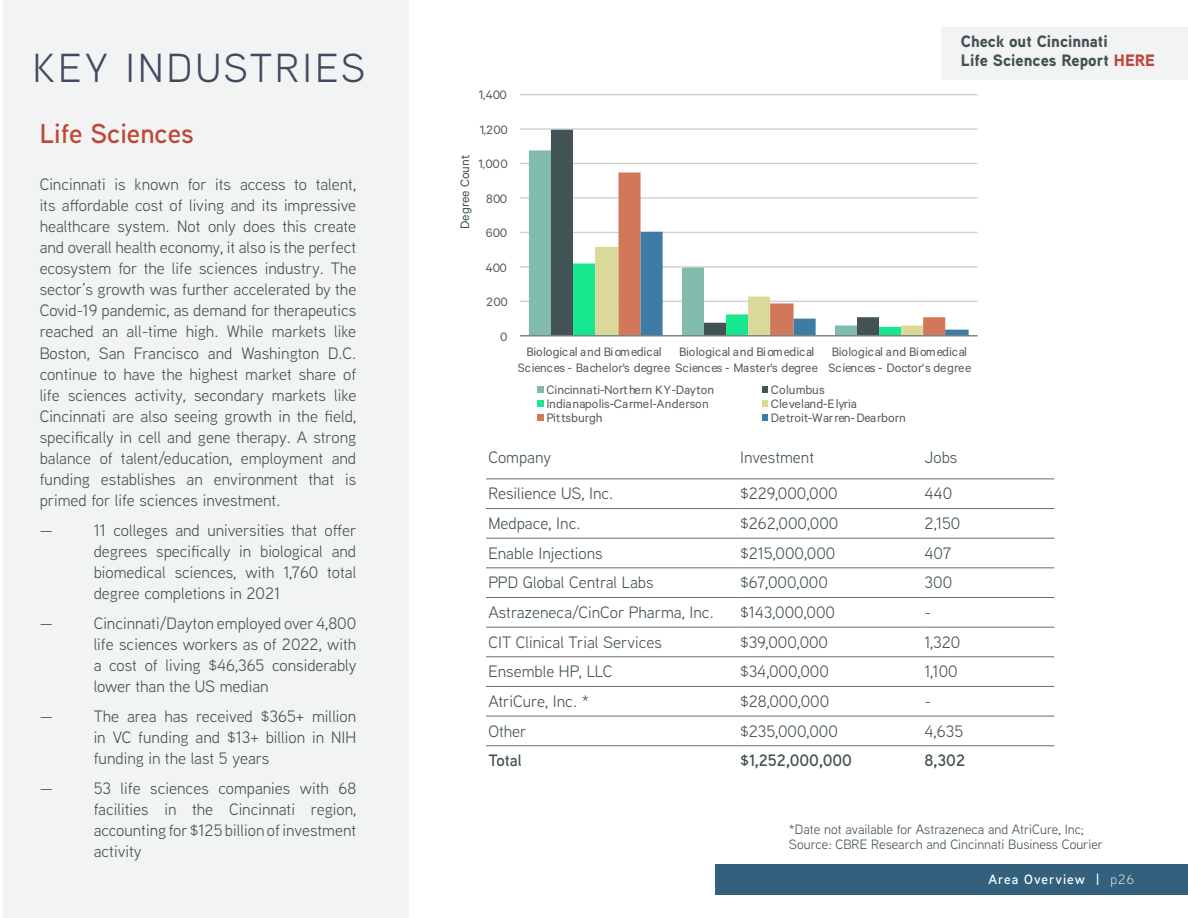
<style>
.page{position:relative;width:1188px;height:918px;background:#fff}
.page>*{position:absolute;margin:0;border:0;box-sizing:border-box;transform-origin:0 0}
.t1{font:40.5px "Aaux Next";letter-spacing:.075em;color:#444961}
.t2{font:600 27.3px "Aaux Next";color:#be4739}
.t3{font:16.5px/21px "Aaux Next";color:#435254;text-align:justify}
.t4{font:900 16.5px/19.5px "Aaux Next";color:#435254}
.t5{font:600 16.5px "Aaux Next";color:#435254}
.t6{font:13.8px/16.5px "Calibre";letter-spacing:-.005em;color:#595959}
.t7{font:13.8px "Calibre";color:#435254}
.t8{font:13.8px "Calibre";letter-spacing:.015em;color:#595959}
.t9{font:13.5px/15px "Aaux Next";color:#435254}
.t10{font:600 13.5px "Aaux Next";letter-spacing:.075em;color:#fff}
.s1{color:#be4739}
.s2{font-weight:300}
</style>
<div class="page">
<div style="left:3px;top:0;width:405px;height:918px;background:#f2f4f4"></div>
<hr style="left:486px;top:479px;width:252px;height:1px;background:#6e697a">
<hr style="left:738px;top:479px;width:184px;height:1px;background:#6e697a">
<hr style="left:922px;top:479px;width:132px;height:1px;background:#6e697a">
<hr style="left:486px;top:508px;width:252px;height:1px;background:#6e697a">
<hr style="left:738px;top:508px;width:184px;height:1px;background:#6e697a">
<hr style="left:922px;top:508px;width:132px;height:1px;background:#6e697a">
<hr style="left:486px;top:538px;width:252px;height:1px;background:#6e697a">
<hr style="left:738px;top:538px;width:184px;height:1px;background:#6e697a">
<hr style="left:922px;top:538px;width:132px;height:1px;background:#6e697a">
<hr style="left:486px;top:568px;width:252px;height:1px;background:#6e697a">
<hr style="left:738px;top:568px;width:184px;height:1px;background:#6e697a">
<hr style="left:922px;top:568px;width:132px;height:1px;background:#6e697a">
<hr style="left:486px;top:597px;width:252px;height:1px;background:#6e697a">
<hr style="left:738px;top:597px;width:184px;height:1px;background:#6e697a">
<hr style="left:922px;top:597px;width:132px;height:1px;background:#6e697a">
<hr style="left:486px;top:627px;width:252px;height:1px;background:#6e697a">
<hr style="left:738px;top:627px;width:184px;height:1px;background:#6e697a">
<hr style="left:922px;top:627px;width:132px;height:1px;background:#6e697a">
<hr style="left:486px;top:657px;width:252px;height:1px;background:#6e697a">
<hr style="left:738px;top:657px;width:184px;height:1px;background:#6e697a">
<hr style="left:922px;top:657px;width:132px;height:1px;background:#6e697a">
<hr style="left:486px;top:686px;width:252px;height:1px;background:#6e697a">
<hr style="left:738px;top:686px;width:184px;height:1px;background:#6e697a">
<hr style="left:922px;top:686px;width:132px;height:1px;background:#6e697a">
<hr style="left:486px;top:716px;width:252px;height:1px;background:#6e697a">
<hr style="left:738px;top:716px;width:184px;height:1px;background:#6e697a">
<hr style="left:922px;top:716px;width:132px;height:1px;background:#6e697a">
<hr style="left:486px;top:745px;width:252px;height:1px;background:#6e697a">
<hr style="left:738px;top:745px;width:184px;height:1px;background:#6e697a">
<hr style="left:922px;top:745px;width:132px;height:1px;background:#6e697a">
<hr style="left:520px;top:301px;width:458px;height:1px;background:#cad1d3">
<hr style="left:520px;top:266px;width:458px;height:2px;background:#cad1d3">
<hr style="left:520px;top:232px;width:458px;height:1px;background:#cad1d3">
<hr style="left:520px;top:197px;width:458px;height:2px;background:#cad1d3">
<hr style="left:520px;top:163px;width:458px;height:1px;background:#cad1d3">
<hr style="left:520px;top:128px;width:458px;height:2px;background:#cad1d3">
<hr style="left:520px;top:94px;width:458px;height:1px;background:#cad1d3">
<div style="left:529px;top:150px;width:22px;height:185px;background:#80bbad"></div>
<svg style="left:551px;top:130px;width:328px;height:205px"></svg>
<svg style="left:618px;top:172px;width:327px;height:60px"></svg>
<svg style="left:573px;top:232px;width:396px;height:103px"></svg>
<hr style="left:520px;top:335px;width:458px;height:1px;background:#435254">
<div style="left:537px;top:386px;width:7px;height:7px;background:#80bbad"></div>
<svg style="left:762px;top:386px;width:5px;height:7px"></svg>
<div style="left:537px;top:400px;width:7px;height:7px;background:#17e88f"></div>
<svg style="left:762px;top:400px;width:5px;height:7px"></svg>
<div style="left:537px;top:414px;width:7px;height:7px;background:#d2785a"></div>
<svg style="left:762px;top:414px;width:5px;height:7px"></svg>
<div style="left:942px;top:28px;width:246px;height:52px;background:#f2f4f4"></div>
<div style="left:716px;top:864px;width:472px;height:30px;background:#33617d"></div>
<h1 class="t1" style="left:33px;top:41px;width:334px">KEY INDUSTRIES</h1>
<h2 class="t2" style="left:40px;top:114px;width:156px">Life Sciences</h2>
<p class="t3" style="left:40px;top:174px;width:318px">Cincinnati is known for its access to talent, its affordable cost of living and its impressive healthcare system. Not only does this create and overall health economy, it also is the perfect ecosystem for the life sciences industry. The sector’s growth was further accelerated by the Covid-19 pandemic, as demand for therapeutics reached an all-time high. While markets like Boston, San Francisco and Washington D.C. continue to have the highest market share of life sciences activity, secondary markets like Cincinnati are also seeing growth in the field, specifically in cell and gene therapy. A strong balance of talent/education, employment and funding establishes an environment that is primed for life sciences investment.</p>
<p class="t3" style="left:40px;top:519px;width:15px">—</p>
<p class="t3" style="left:94px;top:519px;width:264px">11 colleges and universities that offer degrees specifically in biological and biomedical sciences, with 1,760 total degree completions in 2021</p>
<p class="t3" style="left:40px;top:612px;width:15px">—</p>
<p class="t3" style="left:94px;top:612px;width:264px">Cincinnati/Dayton employed over 4,800 life sciences workers as of 2022, with a cost of living $46,365 considerably lower than the US median</p>
<p class="t3" style="left:40px;top:705px;width:15px">—</p>
<p class="t3" style="left:94px;top:705px;width:264px">The area has received $365+ million in VC funding and $13+ billion in NIH funding in the last 5 years</p>
<p class="t3" style="left:40px;top:777px;width:15px">—</p>
<p class="t3" style="left:94px;top:777px;width:264px">53 life sciences companies with 68 facilities in the Cincinnati region, accounting for $125 billion of investment activity</p>
<p class="t6" style="left:479px;top:86px;width:30px">1,400</p>
<p class="t6" style="left:480px;top:121px;width:30px">1,200</p>
<p class="t7" style="left:457px;top:229px;width:76px;rotate:-90deg">Degree Count</p>
<p class="t6" style="left:479px;top:155px;width:31px">1,000</p>
<p class="t6" style="left:486px;top:190px;width:23px">800</p>
<p class="t6" style="left:486px;top:224px;width:23px">600</p>
<p class="t6" style="left:486px;top:259px;width:23px">400</p>
<p class="t6" style="left:487px;top:293px;width:23px">200</p>
<p class="t6" style="left:500px;top:328px;width:9px">0</p>
<p class="t4" style="left:961px;top:31px;width:196px">Check out Cincinnati<br>Life Sciences Report <span class="s1">HERE</span></p>
<p class="t6" style="left:518px;top:343px;width:302px;text-indent:8px">Biological and Biomedical<br>Sciences - Bachelor's degree Sciences - Master's degree</p>
<p class="t6" style="left:679px;top:343px;width:137px">Biological and Biomedical</p>
<p class="t6" style="left:829px;top:343px;width:144px">Biological and Biomedical<br>Sciences - Doctor's degree</p>
<p class="t6" style="left:546px;top:381px;width:170px">Cincinnati-Northern KY-Dayton</p>
<p class="t8" style="left:771px;top:382px;width:55px">Columbus</p>
<p class="t6" style="left:546px;top:395px;width:164px">Indianapolis-Carmel-Anderson</p>
<p class="t6" style="left:771px;top:395px;width:88px">Cleveland-Elyria</p>
<p class="t6" style="left:546px;top:409px;width:58px">Pittsburgh</p>
<p class="t6" style="left:771px;top:409px;width:136px">Detroit-Warren-Dearborn</p>
<p class="t3" style="left:488px;top:446px;width:64px">Company</p>
<p class="t3" style="left:740px;top:446px;width:76px">Investment</p>
<p class="t3" style="left:925px;top:446px;width:34px">Jobs</p>
<p class="t3" style="left:488px;top:483px;width:126px">Resilience US, Inc.</p>
<p class="t3" style="left:740px;top:483px;width:99px">$229,000,000</p>
<p class="t3" style="left:925px;top:483px;width:29px">440</p>
<p class="t3" style="left:488px;top:512px;width:94px">Medpace, Inc.</p>
<p class="t3" style="left:740px;top:512px;width:100px">$262,000,000</p>
<p class="t3" style="left:925px;top:512px;width:37px">2,150</p>
<p class="t3" style="left:488px;top:542px;width:116px">Enable Injections</p>
<p class="t3" style="left:740px;top:542px;width:97px">$215,000,000</p>
<p class="t3" style="left:925px;top:542px;width:28px">407</p>
<p class="t3" style="left:488px;top:572px;width:167px">PPD Global Central Labs</p>
<p class="t3" style="left:740px;top:572px;width:89px">$67,000,000</p>
<p class="t3" style="left:925px;top:572px;width:29px">300</p>
<p class="t3" style="left:488px;top:601px;width:227px">Astrazeneca/CinCor Pharma, Inc.</p>
<p class="t3" style="left:740px;top:601px;width:96px">$143,000,000</p>
<p class="t3" style="left:925px;top:601px;width:8px">-</p>
<p class="t3" style="left:488px;top:631px;width:175px">CIT Clinical Trial Services</p>
<p class="t3" style="left:740px;top:631px;width:90px">$39,000,000</p>
<p class="t3" style="left:925px;top:631px;width:37px">1,320</p>
<p class="t3" style="left:488px;top:661px;width:126px">Ensemble HP, LLC</p>
<p class="t3" style="left:740px;top:661px;width:90px">$34,000,000</p>
<p class="t3" style="left:925px;top:661px;width:35px">1,100</p>
<p class="t3" style="left:488px;top:690px;width:102px">AtriCure, Inc. *</p>
<p class="t3" style="left:740px;top:690px;width:91px">$28,000,000</p>
<p class="t3" style="left:925px;top:690px;width:8px">-</p>
<p class="t3" style="left:488px;top:720px;width:40px">Other</p>
<p class="t3" style="left:740px;top:720px;width:99px">$235,000,000</p>
<p class="t3" style="left:925px;top:720px;width:40px">4,635</p>
<p class="t5" style="left:488px;top:749px;width:35px">Total</p>
<p class="t5" style="left:740px;top:749px;width:114px">$1,252,000,000</p>
<p class="t5" style="left:925px;top:749px;width:42px">8,302</p>
<p class="t9" style="left:789px;top:821px;width:316px">*Date not available for Astrazeneca and AtriCure, Inc;<br>Source: CBRE Research and Cincinnati Business Courier</p>
<p class="t10" style="left:989px;top:870px;width:147px">Area Overview | <span class="s2">p26</span></p>
</div>
